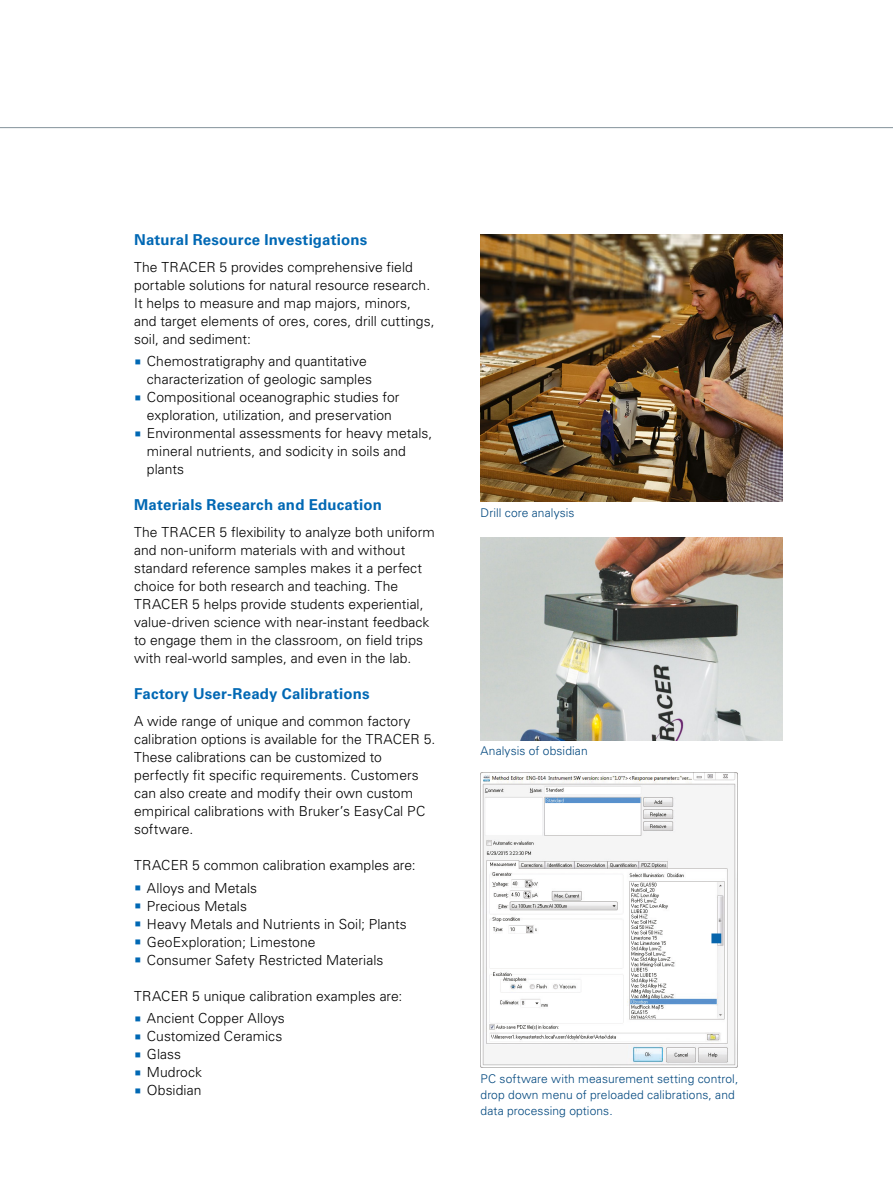
<style>
.page{position:relative;width:893px;height:1187px;background:#fff}
.page>*{position:absolute;margin:0;border:0;box-sizing:border-box;transform-origin:0 0}
.t1{font:700 15px "Univers LT Std";letter-spacing:.01em;color:#0068b4}
.t2{font:300 13.8px/18px "Univers LT Std";letter-spacing:.005em;color:#000}
.t3{font:300 12px/15.8px "Univers LT Std";letter-spacing:.01em;color:#00477e}
</style>
<div class="page">
<hr style="left:0;top:127px;width:893px;height:1px;background:#83929b">
<img style="left:480px;top:234px;width:302px;height:268px">
<img style="left:480px;top:537px;width:302px;height:203px">
<img style="left:481px;top:772px;width:256px;height:295px">
<p class="t1" style="left:134px;top:231px;width:235px">Natural Resource Investigations</p>
<p class="t2" style="left:134px;top:258px;width:302px">The TRACER 5 provides comprehensive field portable solutions for natural resource research.<br>It helps to measure and map majors, minors, and target elements of ores, cores, drill cuttings, soil, and sediment:</p>
<p class="t2" style="left:147px;top:352px;width:287px">Chemostratigraphy and quantitative characterization of geologic samples Compositional oceanographic studies for exploration, utilization, and preservation Environmental assessments for heavy metals, mineral nutrients, and sodicity in soils and plants</p>
<p class="t1" style="left:134px;top:496px;width:249px">Materials Research and Education</p>
<p class="t2" style="left:134px;top:523px;width:302px">The TRACER 5 flexibility to analyze both uniform and non-uniform materials with and without standard reference samples makes it a perfect choice for both research and teaching. The TRACER 5 helps provide students experiential, value-driven science with near-instant feedback to engage them in the classroom, on field trips with real-world samples, and even in the lab.</p>
<p class="t1" style="left:134px;top:685px;width:237px">Factory User-Ready Calibrations</p>
<p class="t2" style="left:134px;top:712px;width:303px">A wide range of unique and common factory calibration options is available for the TRACER 5.<br>These calibrations can be customized to perfectly fit specific requirements. Customers can also create and modify their own custom empirical calibrations with Bruker’s EasyCal PC software.</p>
<p class="t2" style="left:147px;top:854px;width:270px;line-height:22.2px;text-indent:-13px">TRACER 5 common calibration examples are:<br>Alloys and Metals</p>
<p class="t2" style="left:147px;top:896px;width:261px">Precious Metals<br>Heavy Metals and Nutrients in Soil; Plants<br>GeoExploration; Limestone<br>Consumer Safety Restricted Materials</p>
<p class="t2" style="left:147px;top:984px;width:257px;line-height:22.2px;text-indent:-13px">TRACER 5 unique calibration examples are:<br>Ancient Copper Alloys</p>
<p class="t2" style="left:147px;top:1027px;width:137px">Customized Ceramics<br>Glass<br>Mudrock<br>Obsidian</p>
<p class="t3" style="left:480px;top:505px;width:96px">Drill core analysis</p>
<p class="t3" style="left:480px;top:742px;width:109px">Analysis of obsidian</p>
<p class="t3" style="left:480px;top:1070px;width:259px">PC software with measurement setting control, drop down menu of preloaded calibrations, and data processing options.</p>
</div>
